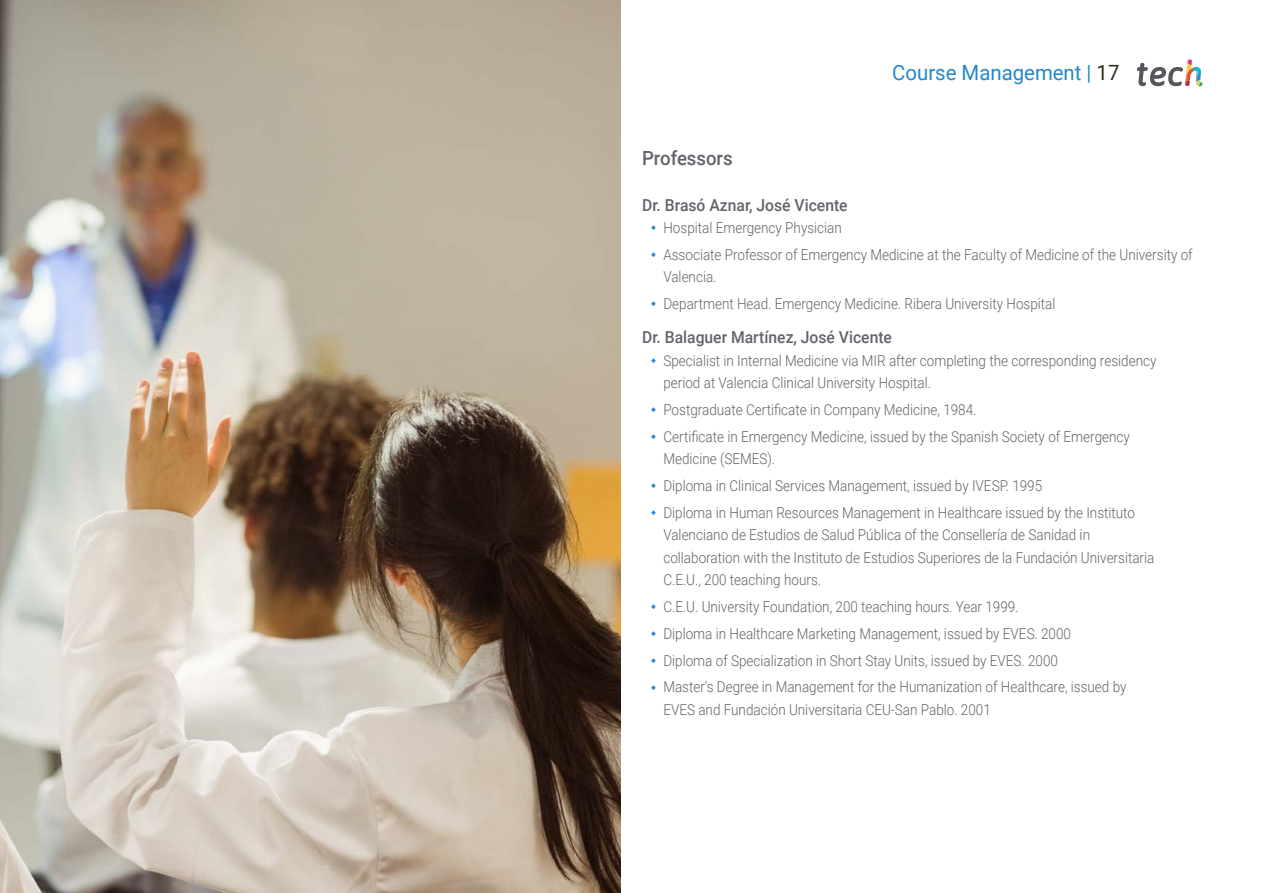
<style>
.page{position:relative;width:1263px;height:893px;background:#fff}
.page>*{position:absolute;margin:0;border:0;box-sizing:border-box;transform-origin:0 0}
.t1{font:21px "Roboto";color:#2488c9}
.t2{font:500 19.5px "Roboto";color:#61646a;scale:.95 1}
.t3{font:500 16.5px "Roboto";color:#61646a;scale:.95 1}
.t4{font:300 15px/26.7px "Roboto";color:#61646a;scale:.9 1}
.s1{color:#312e20}
</style>
<div class="page">
<img style="left:0;top:0;width:621px;height:893px">
<svg style="left:1137px;top:60px;width:65px;height:27px"></svg>
<h1 class="t1" style="left:892px;top:57px;width:229px">Course Management | <span class="s1">17</span></h1>
<h2 class="t2" style="left:642px;top:144px;width:97px">Professors</h2>
<p class="t3" style="left:642px;top:193px;width:218px">Dr. Brasó Aznar, José Vicente</p>
<p class="t4" style="left:663px;top:214px;width:590px">Hospital Emergency Physician<br>Associate Professor of Emergency Medicine at the Faculty of Medicine of the University of</p>
<p class="t4" style="left:663px;top:263px;width:437px">Valencia.<br>Department Head. Emergency Medicine. Ribera University Hospital</p>
<p class="t3" style="left:642px;top:326px;width:265px">Dr. Balaguer Martínez, José Vicente</p>
<p class="t4" style="left:663px;top:349px;width:549px;line-height:22.5px">Specialist in Internal Medicine via MIR after completing the corresponding residency period at Valencia Clinical University Hospital.</p>
<p class="t4" style="left:663px;top:396px;width:520px">Postgraduate Certificate in Company Medicine, 1984.<br>Certificate in Emergency Medicine, issued by the Spanish Society of Emergency</p>
<p class="t4" style="left:663px;top:445px;width:526px">Medicine (SEMES).<br>Diploma in Clinical Services Management, issued by IVESP. 1995<br>Diploma in Human Resources Management in Healthcare issued by the Instituto</p>
<p class="t4" style="left:663px;top:523px;width:547px;line-height:22.5px">Valenciano de Estudios de Salud Pública of the Consellería de Sanidad in collaboration with the Instituto de Estudios Superiores de la Fundación Universitaria<br>C.E.U., 200 teaching hours.</p>
<p class="t4" style="left:663px;top:593px;width:516px">C.E.U. University Foundation, 200 teaching hours. Year 1999.<br>Diploma in Healthcare Marketing Management, issued by EVES. 2000<br>Diploma of Specialization in Short Stay Units, issued by EVES. 2000<br>Master's Degree in Management for the Humanization of Healthcare, issued by</p>
<p class="t4" style="left:663px;top:696px;width:365px">EVES and Fundación Universitaria CEU-San Pablo. 2001</p>
</div>
